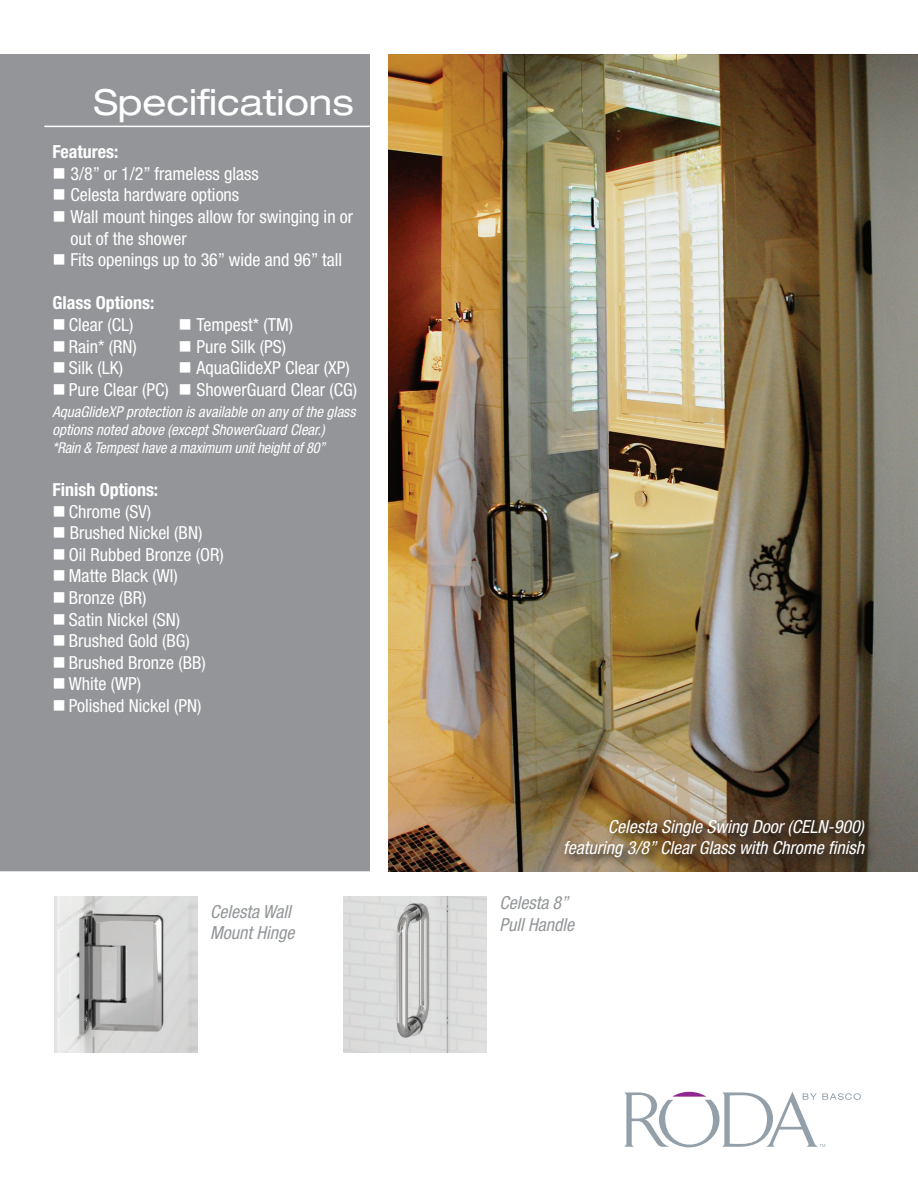
<style>
.page{position:relative;width:918px;height:1188px;background:#fff}
.page>*{position:absolute;margin:0;border:0;box-sizing:border-box;transform-origin:0 0}
.t1{font:expanded 36px "Helvetica Neue LT Std";color:#fff}
.t2{font:condensed 18px/21.6px "Helvetica Neue LT Std";color:#fff}
.t3{font:italic condensed 18px/21.6px "Helvetica Neue LT Std";color:#fff;text-align:right}
.t4{font:italic condensed 18px/21.6px "Helvetica Neue LT Std";color:#939698}
.t5{font:700 condensed 18px "Helvetica Neue LT Std";color:#fff}
.t6{font:italic condensed 15px/18px "Helvetica Neue LT Std";color:#fff}
</style>
<div class="page">
<img style="left:388px;top:54px;width:530px;height:817px">
<svg style="left:624px;top:1092px;width:237px;height:55px"></svg>
<svg style="left:562px;top:816px;width:315px;height:54px;background:#675238"></svg>
<div style="left:0;top:54px;width:370px;height:817px;background:#939598"></div>
<hr style="left:44px;top:126px;width:333px;height:1px;background:#fff">
<img style="left:54px;top:896px;width:143px;height:156px">
<img style="left:343px;top:896px;width:143px;height:156px">
<h1 class="t1" style="left:94px;top:81px;width:262px">Specifications</h1>
<p class="t5" style="left:52px;top:141px;width:67px">Features:</p>
<p class="t2" style="left:52px;top:162px;width:208px">■ 3/8” or 1/2” frameless glass</p>
<p class="t2" style="left:52px;top:184px;width:188px">■ Celesta hardware options</p>
<p class="t2" style="left:70px;top:206px;width:284px;text-indent:-18px">■ Wall mount hinges allow for swinging in or out of the shower</p>
<p class="t2" style="left:52px;top:249px;width:291px">■ Fits openings up to 36” wide and 96” tall</p>
<p class="t5" style="left:52px;top:292px;width:103px">Glass Options:</p>
<p class="t2" style="left:52px;top:314px;width:83px">■ Clear (CL)</p>
<p class="t2" style="left:178px;top:314px;width:116px">■ Tempest* (TM)</p>
<p class="t2" style="left:52px;top:335px;width:86px">■ Rain* (RN)</p>
<p class="t2" style="left:178px;top:335px;width:109px">■ Pure Silk (PS)</p>
<p class="t2" style="left:52px;top:357px;width:72px">■ Silk (LK)</p>
<p class="t2" style="left:178px;top:357px;width:173px">■ AquaGlideXP Clear (XP)</p>
<p class="t2" style="left:52px;top:378px;width:306px">■ Pure Clear (PC) ■ ShowerGuard Clear (CG)</p>
<p class="t6" style="left:52px;top:403px;width:305px">AquaGlideXP protection is available on any of the glass options noted above (except ShowerGuard Clear.) *Rain &amp; Tempest have a maximum unit height of 80”</p>
<p class="t5" style="left:52px;top:479px;width:107px">Finish Options:</p>
<p class="t2" style="left:52px;top:500px;width:100px">■ Chrome (SV)</p>
<p class="t2" style="left:52px;top:522px;width:151px">■ Brushed Nickel (BN)</p>
<p class="t2" style="left:52px;top:543px;width:173px">■ Oil Rubbed Bronze (OR)</p>
<p class="t2" style="left:52px;top:565px;width:127px">■ Matte Black (WI)</p>
<p class="t2" style="left:52px;top:587px;width:96px">■ Bronze (BR)</p>
<p class="t2" style="left:52px;top:608px;width:129px">■ Satin Nickel (SN)</p>
<p class="t2" style="left:52px;top:630px;width:139px">■ Brushed Gold (BG)</p>
<p class="t2" style="left:52px;top:651px;width:155px">■ Brushed Bronze (BB)</p>
<p class="t2" style="left:52px;top:673px;width:90px">■ White (WP)</p>
<p class="t2" style="left:52px;top:695px;width:151px">■ Polished Nickel (PN)</p>
<p class="t3" style="left:563px;top:816px;width:302px">Celesta Single Swing Door (CELN-900) featuring 3/8” Clear Glass with Chrome finish</p>
<p class="t4" style="left:210px;top:901px;width:86px">Celesta Wall<br>Mount Hinge</p>
<p class="t4" style="left:499px;top:893px;width:76px">Celesta 8”<br>Pull Handle</p>
</div>
